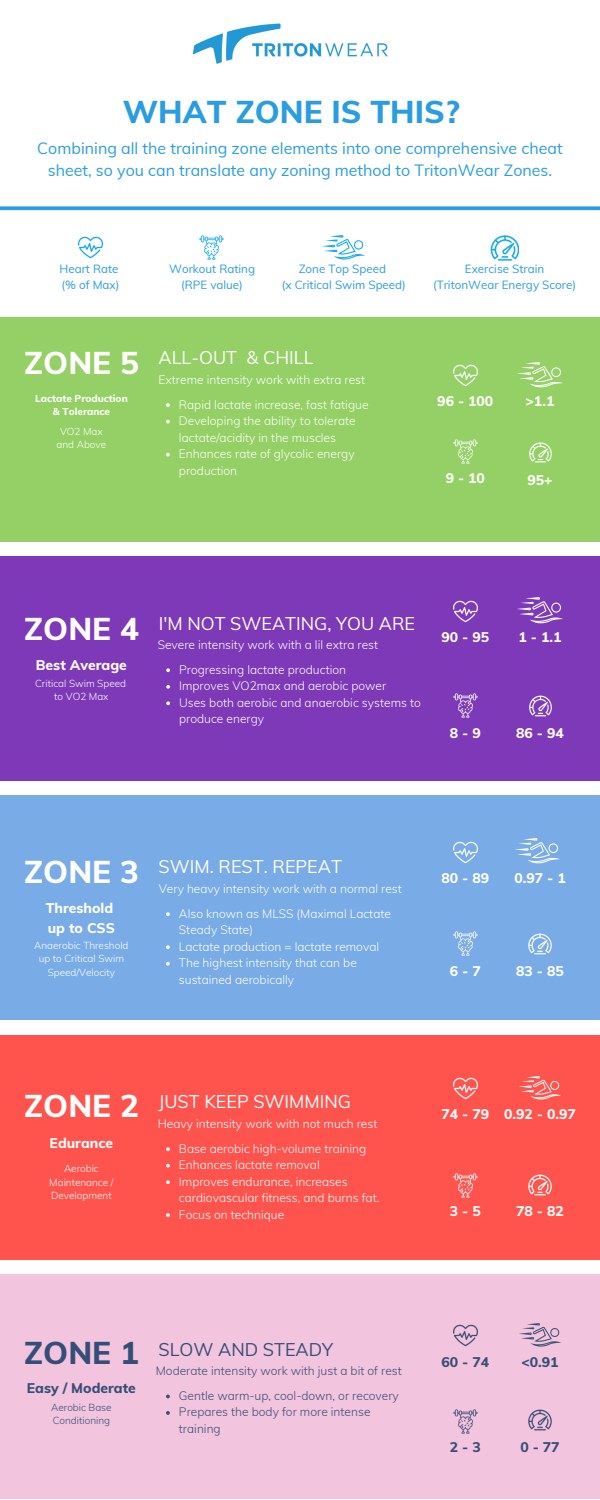
<style>
.page{position:relative;width:600px;height:1500px;background:#fff}
.page>*{position:absolute;margin:0;border:0;box-sizing:border-box;transform-origin:0 0}
.t1{font:800 31.5px "Muli";color:#fff}
.t2{font:800 31.5px "Muli";color:#299de0}
.t3{font:800 31.5px "Muli";color:#354e79}
.t4{font:18px "Muli";color:#fff}
.t5{font:18px "Muli";color:#354e79}
.t6{font:16px/21.8px "Muli";color:#299de0;text-align:center}
.t7{font:800 14px/19.5px "Muli";color:#fff}
.t8{font:800 14px "Muli";color:#354e79}
.t9{font:300 12px/16.5px "Muli";color:#fff}
.t10{font:300 12px/16.5px "Muli";color:#354e79}
.t11{font:11.6px/15.8px "Muli";color:#299de0;text-align:center}
.t12{font:300 10px/13.5px "Muli";color:#fff;text-align:center}
.t13{font:800 10px/13.5px "Muli";color:#fff;text-align:center}
.t14{font:300 10px/13.5px "Muli";color:#354e79}
</style>
<div class="page">
<div style="left:0;top:556px;width:599px;height:225px;background:#7d39b8"></div>
<div style="left:0;top:317px;width:599px;height:225px;background:#94d065"></div>
<div style="left:0;top:1035px;width:599px;height:225px;background:#ff534d"></div>
<div style="left:0;top:1274px;width:599px;height:225px;background:#f3c4dd"></div>
<img style="left:528px;top:1409px;width:24px;height:22px">
<img style="left:519px;top:1323px;width:42px;height:24px">
<img style="left:453px;top:1409px;width:24px;height:24px">
<img style="left:453px;top:1324px;width:24px;height:23px">
<div style="left:0;top:795px;width:599px;height:225px;background:#79abe7"></div>
<svg style="left:0;top:206px;width:600px;height:4px;background:#3ea6e3"></svg>
<img style="left:192px;top:23px;width:196px;height:41px">
<img style="left:453px;top:364px;width:24px;height:23px">
<img style="left:453px;top:440px;width:24px;height:24px">
<img style="left:529px;top:442px;width:23px;height:21px">
<img style="left:518px;top:363px;width:44px;height:25px">
<svg style="left:166px;top:403px;width:4px;height:4px"></svg>
<svg style="left:166px;top:420px;width:4px;height:4px"></svg>
<svg style="left:166px;top:453px;width:4px;height:4px"></svg>
<img style="left:453px;top:1077px;width:24px;height:23px">
<img style="left:453px;top:1173px;width:24px;height:24px">
<img style="left:528px;top:1174px;width:24px;height:22px">
<img style="left:520px;top:1077px;width:41px;height:23px">
<svg style="left:166px;top:1147px;width:4px;height:4px"></svg>
<svg style="left:166px;top:1164px;width:4px;height:4px"></svg>
<svg style="left:166px;top:1180px;width:4px;height:4px"></svg>
<svg style="left:166px;top:1213px;width:4px;height:4px"></svg>
<svg style="left:166px;top:1395px;width:4px;height:3px"></svg>
<svg style="left:166px;top:1411px;width:4px;height:4px"></svg>
<img style="left:453px;top:841px;width:24px;height:23px">
<img style="left:453px;top:932px;width:24px;height:24px">
<img style="left:528px;top:933px;width:24px;height:22px">
<img style="left:515px;top:838px;width:44px;height:26px">
<svg style="left:166px;top:912px;width:4px;height:4px"></svg>
<svg style="left:166px;top:945px;width:4px;height:4px"></svg>
<svg style="left:166px;top:962px;width:4px;height:4px"></svg>
<img style="left:453px;top:600px;width:24px;height:23px">
<img style="left:453px;top:694px;width:24px;height:24px">
<img style="left:529px;top:695px;width:23px;height:22px">
<img style="left:518px;top:598px;width:44px;height:26px">
<svg style="left:166px;top:668px;width:4px;height:4px"></svg>
<svg style="left:166px;top:685px;width:4px;height:4px"></svg>
<svg style="left:166px;top:701px;width:4px;height:4px"></svg>
<img style="left:78px;top:236px;width:24px;height:23px">
<img style="left:200px;top:236px;width:24px;height:24px">
<img style="left:323px;top:236px;width:42px;height:24px">
<img style="left:491px;top:236px;width:28px;height:24px">
<h1 class="t2" style="left:123px;top:91px;width:338px">WHAT ZONE IS THIS?</h1>
<h3 class="t6" style="left:37px;top:137px;width:527px">Combining all the training zone elements into one comprehensive cheat sheet, so you can translate any zoning method to TritonWear Zones.</h3>
<p class="t11" style="left:60px;top:261px;width:62px;text-align:left">Heart Rate (% of Max)</p>
<p class="t11" style="left:169px;top:261px;width:88px">Workout Rating (RPE value)</p>
<p class="t11" style="left:282px;top:261px;width:126px">Zone Top Speed<br>(x Critical Swim Speed)</p>
<p class="t11" style="left:433px;top:261px;width:145px">Exercise Strain (TritonWear Energy Score)</p>
<h1 class="t1" style="left:24px;top:342px;width:116px">ZONE 5</h1>
<p class="t13" style="left:35px;top:391px;width:94px">Lactate Production &amp; Tolerance</p>
<p class="t12" style="left:57px;top:424px;width:51px">VO2 Max and Above</p>
<h2 class="t4" style="left:159px;top:346px;width:156px">ALL-OUT &amp; CHILL</h2>
<p class="t9" style="left:159px;top:367px;width:211px;line-height:24.6px;text-align:right">Extreme intensity work with extra rest<br>Rapid lactate increase, fast fatigue</p>
<p class="t9" style="left:179px;top:412px;width:178px">Developing the ability to tolerate lactate/acidity in the muscles<br>Enhances rate of glycolic energy production</p>
<p class="t7" style="left:437px;top:391px;width:58px">96 - 100</p>
<p class="t7" style="left:526px;top:391px;width:30px">&gt;1.1</p>
<p class="t7" style="left:446px;top:468px;width:41px">9-10</p>
<p class="t7" style="left:527px;top:470px;width:27px">95+</p>
<h1 class="t1" style="left:24px;top:608px;width:116px">ZONE 4</h1>
<p class="t7" style="left:36px;top:655px;width:93px">Best Average</p>
<p class="t12" style="left:35px;top:676px;width:92px">Critical Swim Speed to VO2 Max</p>
<h2 class="t4" style="left:159px;top:611px;width:258px">I'M NOT SWEATING, YOU ARE</h2>
<p class="t9" style="left:179px;top:632px;width:201px;line-height:24.6px;text-indent:-21px">Severe intensity work with a lil extra rest<br>Progressing lactate production</p>
<p class="t9" style="left:179px;top:677px;width:243px">Improves VO2max and aerobic power<br>Uses both aerobic and anaerobic systems to produce energy</p>
<p class="t7" style="left:441px;top:627px;width:49px">90 - 95</p>
<p class="t7" style="left:519px;top:627px;width:44px">1 - 1.1</p>
<p class="t7" style="left:450px;top:723px;width:32px">8-9</p>
<p class="t7" style="left:516px;top:723px;width:49px">86 - 94</p>
<h1 class="t1" style="left:24px;top:852px;width:116px">ZONE 3</h1>
<p class="t7" style="left:46px;top:898px;width:71px">Threshold up to CSS</p>
<p class="t12" style="left:34px;top:938px;width:96px">Anaerobic Threshold up to Critical Swim<br>Speed/Velocity</p>
<h2 class="t4" style="left:159px;top:855px;width:185px">SWIM. REST. REPEAT</h2>
<p class="t9" style="left:179px;top:905px;width:214px">Also known as MLSS (Maximal Lactate<br>Steady State)<br>Lactate production = lactate removal<br>The highest intensity that can be sustained aerobically</p>
<p class="t9" style="left:159px;top:880px;width:245px">Very heavy intensity work with a normal rest</p>
<p class="t7" style="left:442px;top:868px;width:49px">80 - 89</p>
<p class="t7" style="left:514px;top:868px;width:53px">0.97 - 1</p>
<p class="t7" style="left:450px;top:961px;width:32px">6-7</p>
<p class="t7" style="left:516px;top:961px;width:49px">83 - 85</p>
<h1 class="t1" style="left:24px;top:1086px;width:117px">ZONE 2</h1>
<p class="t7" style="left:50px;top:1133px;width:65px">Edurance</p>
<p class="t12" style="left:49px;top:1162px;width:66px">Aerobic<br>Maintenance /<br>Development</p>
<h2 class="t4" style="left:159px;top:1090px;width:194px">JUST KEEP SWIMMING</h2>
<p class="t9" style="left:179px;top:1140px;width:202px">Base aerobic high-volume training<br>Enhances lactate removal<br>Improves endurance, increases cardiovascular fitness, and burns fat.<br>Focus on technique</p>
<p class="t9" style="left:158px;top:1115px;width:221px">Heavy intensity work with not much rest</p>
<p class="t7" style="left:442px;top:1104px;width:136px">74 - 79 0.92 - 0.97</p>
<p class="t7" style="left:450px;top:1201px;width:32px">3-5</p>
<p class="t7" style="left:516px;top:1201px;width:49px">78 - 82</p>
<h1 class="t3" style="left:24px;top:1332px;width:116px">ZONE 1</h1>
<p class="t8" style="left:27px;top:1379px;width:111px">Easy / Moderate</p>
<p class="t14" style="left:51px;top:1400px;width:62px">Aerobic Base<br>Conditioning</p>
<h2 class="t5" style="left:159px;top:1338px;width:176px">SLOW AND STEADY</h2>
<p class="t10" style="left:179px;top:1387px;width:221px">Gentle warm-up, cool-down, or recovery<br>Prepares the body for more intense training</p>
<p class="t10" style="left:156px;top:1362px;width:248px">Moderate intensity work with just a bit of rest</p>
<p class="t8" style="left:442px;top:1352px;width:49px">60 - 74</p>
<p class="t8" style="left:450px;top:1438px;width:32px">2-3</p>
<p class="t8" style="left:521px;top:1352px;width:39px">&lt;0.91</p>
<p class="t8" style="left:520px;top:1438px;width:41px">0-77</p>
</div>
